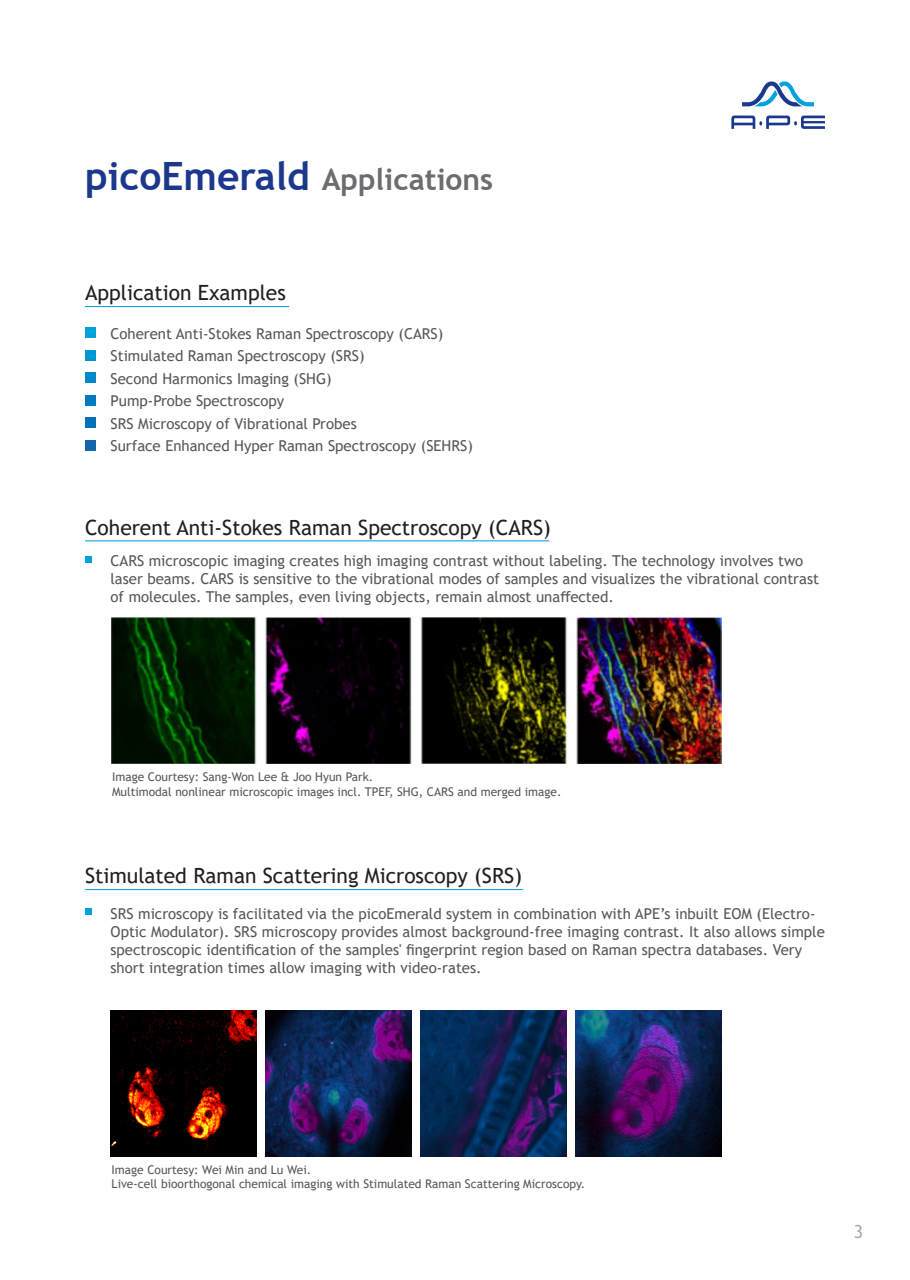
<style>
.page{position:relative;width:910px;height:1280px;background:#fff}
.page>*{position:absolute;margin:0;border:0;box-sizing:border-box;transform-origin:0 0}
.t1{font:700 30px "Trebuchet MS";color:#6c6d70}
.t2{font:21px "Trebuchet MS";color:#231f20}
.t3{font:18px "Trebuchet MS";color:#a8a9ad}
.t4{font:15px/18px "Trebuchet MS";color:#57585a}
.t5{font:12px/14.4px "Trebuchet MS";color:#57585a}
.s1{font-size:39px;color:#1b388c}
</style>
<div class="page">
<svg style="left:731px;top:116px;width:94px;height:13px"></svg>
<svg style="left:742px;top:81px;width:72px;height:25px"></svg>
<div style="left:85px;top:908px;width:6px;height:7px;background:#00a1dd"></div>
<svg style="left:85px;top:557px;width:6px;height:6px"></svg>
<hr style="left:85px;top:540px;width:464px;height:1px;background:#00a1dd">
<hr style="left:85px;top:889px;width:438px;height:1px;background:#00a1dd">
<hr style="left:85px;top:306px;width:204px;height:1px;background:#00a1dd">
<div style="left:85px;top:327px;width:11px;height:11px;background:#00a1dd"></div>
<div style="left:85px;top:350px;width:11px;height:11px;background:#0095d3"></div>
<div style="left:85px;top:372px;width:11px;height:11px;background:#0088c9"></div>
<div style="left:85px;top:395px;width:11px;height:11px;background:#007cbe"></div>
<div style="left:85px;top:418px;width:11px;height:10px;background:#0172b6"></div>
<img style="left:112px;top:618px;width:610px;height:146px">
<img style="left:420px;top:1010px;width:146px;height:146px">
<img style="left:575px;top:1010px;width:146px;height:146px">
<img style="left:265px;top:1010px;width:146px;height:146px">
<img style="left:111px;top:1010px;width:146px;height:146px">
<div style="left:85px;top:440px;width:11px;height:11px;background:#1366ad"></div>
<h1 class="t1" style="left:85px;top:161px;width:410px"><span class="s1">picoEmerald</span> Applications</h1>
<h2 class="t2" style="left:85px;top:280px;width:202px">Application Examples</h2>
<p class="t4" style="left:111px;top:322px;width:364px;line-height:22.5px">Coherent Anti-Stokes Raman Spectroscopy (CARS)<br>Stimulated Raman Spectroscopy (SRS)<br>Second Harmonics Imaging (SHG)<br>Pump-Probe Spectroscopy<br>SRS Microscopy of Vibrational Probes<br>Surface Enhanced Hyper Raman Spectroscopy (SEHRS)</p>
<h2 class="t2" style="left:85px;top:514px;width:467px">Coherent Anti-Stokes Raman Spectroscopy (CARS)</h2>
<p class="t4" style="left:111px;top:552px;width:710px">CARS microscopic imaging creates high imaging contrast without labeling. The technology involves two laser beams. CARS is sensitive to the vibrational modes of samples and visualizes the vibrational contrast of molecules. The samples, even living objects, remain almost unaffected.</p>
<p class="t5" style="left:112px;top:770px;width:451px">Image Courtesy: Sang-Won Lee &amp; Joo Hyun Park.<br>Multimodal nonlinear microscopic images incl. TPEF, SHG, CARS and merged image.</p>
<h2 class="t2" style="left:85px;top:863px;width:438px">Stimulated Raman Scattering Microscopy (SRS)</h2>
<p class="t4" style="left:111px;top:905px;width:716px">SRS microscopy is facilitated via the picoEmerald system in combination with APE’s inbuilt EOM (Electro-Optic Modulator). SRS microscopy provides almost background-free imaging contrast. It also allows simple spectroscopic identification of the samples' fingerprint region based on Raman spectra databases. Very short integration times allow imaging with video-rates.</p>
<p class="t5" style="left:112px;top:1162px;width:475px">Image Courtesy: Wei Min and Lu Wei.<br>Live-cell bioorthogonal chemical imaging with Stimulated Raman Scattering Microscopy.</p>
<p class="t3" style="left:854px;top:1220px;width:11px">3</p>
</div>
